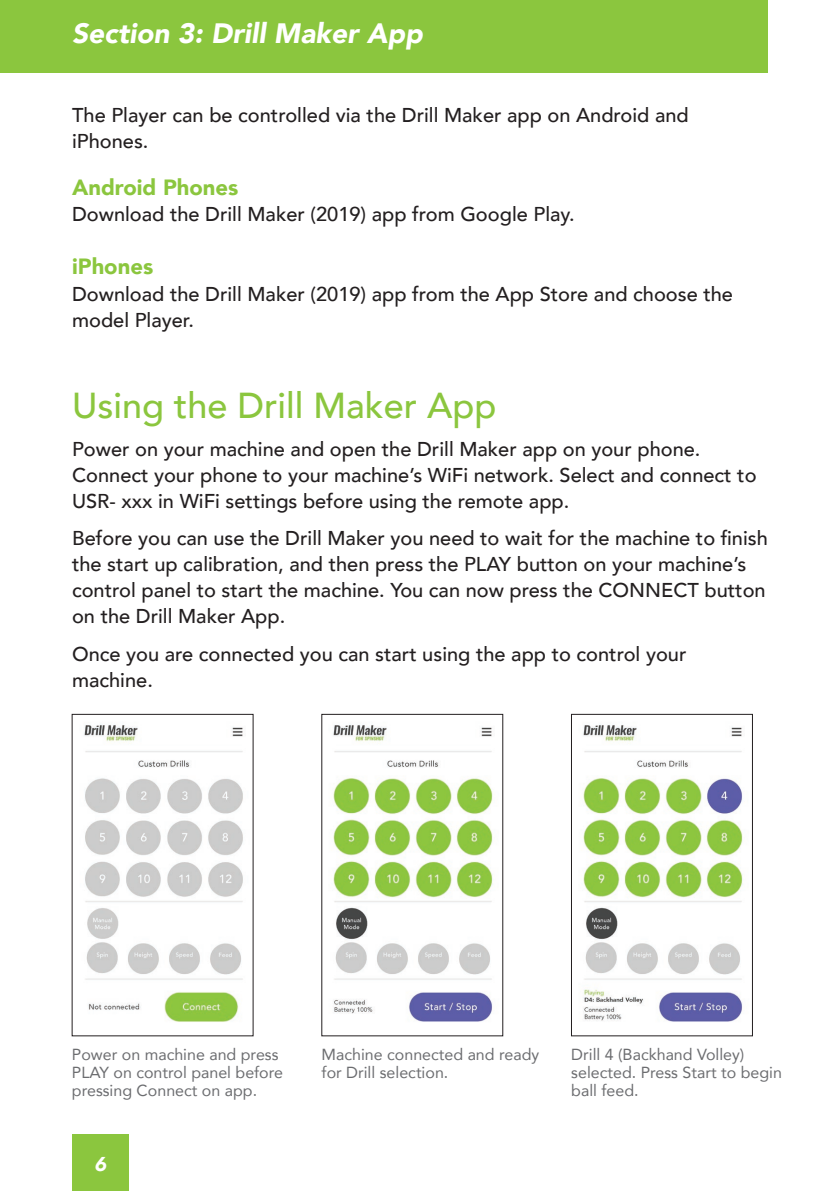
<style>
.page{position:relative;width:840px;height:1191px;background:#fff}
.page>*{position:absolute;margin:0;border:0;box-sizing:border-box;transform-origin:0 0}
.t1{font:500 36px "Avenir";color:#8bc63e}
.t2{font:italic 900 28px "Avenir";color:#fff}
.t3{font:900 22px "Avenir";color:#8bc63e}
.t4{font:500 20px/26px "Avenir";color:#231f20}
.t5{font:italic 900 20px "Avenir";color:#fff}
.t6{font:16px/18px "Avenir";color:#6c6d70}
</style>
<div class="page">
<div style="left:0;top:0;width:767px;height:72px;background:#8bc63e"></div>
<div style="left:72px;top:1134px;width:57px;height:57px;background:#8bc63e"></div>
<img style="left:84px;top:724px;width:159px;height:298px">
<img style="left:333px;top:724px;width:160px;height:298px">
<img style="left:583px;top:724px;width:160px;height:298px">
<div style="left:571px;top:714px;width:181px;height:322px;border:1px solid #231f20"></div>
<h2 class="t2" style="left:72px;top:10px;width:352px">Section 3: Drill Maker App</h2>
<p class="t4" style="left:72px;top:101px;width:618px">The Player can be controlled via the Drill Maker app on Android and iPhones.</p>
<p class="t3" style="left:72px;top:168px;width:168px">Android Phones</p>
<p class="t4" style="left:72px;top:200px;width:504px">Download the Drill Maker (2019) app from Google Play.</p>
<p class="t3" style="left:72px;top:248px;width:83px">iPhones</p>
<p class="t4" style="left:72px;top:279px;width:662px">Download the Drill Maker (2019) app from the App Store and choose the model Player.</p>
<h1 class="t1" style="left:72px;top:375px;width:425px">Using the Drill Maker App</h1>
<p class="t4" style="left:72px;top:435px;width:685px">Power on your machine and open the Drill Maker app on your phone.<br>Connect your phone to your machine’s WiFi network. Select and connect to<br>USR- xxx in WiFi settings before using the remote app.</p>
<p class="t4" style="left:72px;top:524px;width:697px">Before you can use the Drill Maker you need to wait for the machine to finish the start up calibration, and then press the PLAY button on your machine’s control panel to start the machine. You can now press the CONNECT button on the Drill Maker App.</p>
<p class="t4" style="left:72px;top:639px;width:615px">Once you are connected you can start using the app to control your machine.</p>
<p class="t6" style="left:72px;top:1044px;width:212px">Power on machine and press<br>PLAY on control panel before pressing Connect on app.</p>
<p class="t6" style="left:321px;top:1044px;width:219px">Machine connected and ready for Drill selection.</p>
<p class="t6" style="left:571px;top:1044px;width:212px">Drill 4 (Backhand Volley) selected. Press Start to begin ball feed.</p>
<p class="t5" style="left:94px;top:1147px;width:13px">6</p>
</div>
